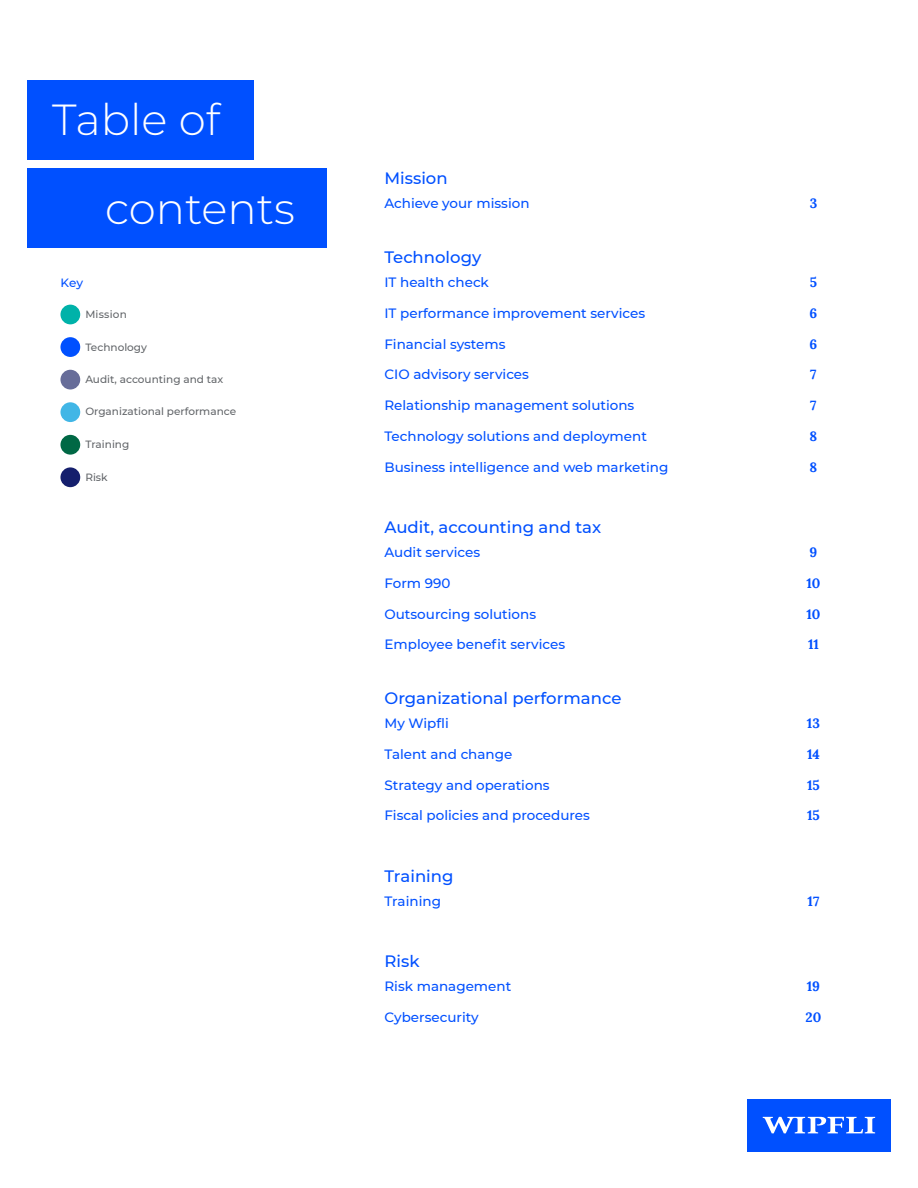
<style>
.page{position:relative;width:918px;height:1188px;background:#fff}
.page>*{position:absolute;margin:0;border:0;box-sizing:border-box;transform-origin:0 0}
.t1{font:300 43.5px "Montserrat";color:#fff}
.t2{font:500 16.5px "Montserrat";color:#0050ff}
.t3{font:500 13.5px "Montserrat";color:#0050ff}
.t4{font:700 13.5px "Lora";color:#0050ff}
.t5{font:500 12px "Montserrat";color:#0050ff}
.t6{font:500 10.5px "Montserrat";color:#63666a}
.t7{font:500 10.5px "Montserrat";letter-spacing:.02em;color:#63666a}
</style>
<div class="page">
<div style="left:27px;top:168px;width:299px;height:80px;background:#0050ff"></div>
<div style="left:747px;top:1099px;width:144px;height:52px;background:#0050ff"></div>
<svg style="left:763px;top:1117px;width:112px;height:16px"></svg>
<div style="left:27px;top:80px;width:226px;height:80px;background:#0050ff"></div>
<div style="left:60px;top:305px;width:20px;height:19px;background:#00b2a9;border-radius:50%"></div>
<div style="left:60px;top:370px;width:20px;height:20px;background:#676d99;border-radius:50%"></div>
<div style="left:60px;top:402px;width:20px;height:20px;background:#41b6e6;border-radius:50%"></div>
<div style="left:60px;top:435px;width:20px;height:20px;background:#006845;border-radius:50%"></div>
<div style="left:60px;top:337px;width:20px;height:20px;background:#0050ff;border-radius:50%"></div>
<div style="left:60px;top:467px;width:20px;height:20px;background:#151f6d;border-radius:50%"></div>
<h1 class="t1" style="left:52px;top:90px;width:169px">Table of</h1>
<p class="t5" style="left:60px;top:274px;width:24px">Key</p>
<h1 class="t1" style="left:105px;top:179px;width:191px">contents</h1>
<p class="t7" style="left:85px;top:307px;width:43px">Mission</p>
<p class="t6" style="left:85px;top:340px;width:63px">Technology</p>
<p class="t6" style="left:85px;top:372px;width:139px">Audit, accounting and tax</p>
<p class="t6" style="left:85px;top:404px;width:152px">Organizational performance</p>
<p class="t6" style="left:85px;top:437px;width:45px">Training</p>
<p class="t6" style="left:85px;top:470px;width:24px">Risk</p>
<p class="t2" style="left:384px;top:167px;width:65px">Mission</p>
<p class="t3" style="left:384px;top:194px;width:147px">Achieve your mission</p>
<p class="t4" style="left:810px;top:192px;width:9px">3</p>
<p class="t2" style="left:384px;top:246px;width:98px">Technology</p>
<p class="t3" style="left:384px;top:273px;width:106px">IT health check</p>
<p class="t4" style="left:810px;top:271px;width:9px">5</p>
<p class="t3" style="left:384px;top:304px;width:262px">IT performance improvement services</p>
<p class="t4" style="left:810px;top:302px;width:9px">6</p>
<p class="t3" style="left:384px;top:334px;width:123px">Financial systems</p>
<p class="t4" style="left:810px;top:332px;width:9px">6</p>
<p class="t3" style="left:384px;top:365px;width:146px">CIO advisory services</p>
<p class="t4" style="left:810px;top:363px;width:8px">7</p>
<p class="t3" style="left:384px;top:396px;width:251px">Relationship management solutions</p>
<p class="t4" style="left:810px;top:394px;width:8px">7</p>
<p class="t3" style="left:384px;top:427px;width:264px">Technology solutions and deployment</p>
<p class="t4" style="left:810px;top:425px;width:9px">8</p>
<p class="t3" style="left:384px;top:457px;width:285px">Business intelligence and web marketing</p>
<p class="t4" style="left:810px;top:455px;width:9px">8</p>
<p class="t2" style="left:384px;top:516px;width:218px">Audit, accounting and tax</p>
<p class="t3" style="left:384px;top:543px;width:97px">Audit services</p>
<p class="t4" style="left:810px;top:541px;width:9px">9</p>
<p class="t3" style="left:384px;top:574px;width:67px">Form 990</p>
<p class="t4" style="left:806px;top:572px;width:16px">10</p>
<p class="t3" style="left:384px;top:604px;width:153px">Outsourcing solutions</p>
<p class="t4" style="left:806px;top:602px;width:16px">10</p>
<p class="t3" style="left:384px;top:635px;width:182px">Employee benefit services</p>
<p class="t4" style="left:808px;top:633px;width:12px">11</p>
<p class="t2" style="left:384px;top:687px;width:238px">Organizational performance</p>
<p class="t3" style="left:384px;top:714px;width:66px">My Wipfli</p>
<p class="t4" style="left:807px;top:712px;width:15px">13</p>
<p class="t3" style="left:384px;top:745px;width:129px">Talent and change</p>
<p class="t4" style="left:807px;top:743px;width:14px">14</p>
<p class="t3" style="left:384px;top:775px;width:167px">Strategy and operations</p>
<p class="t4" style="left:807px;top:773px;width:14px">15</p>
<p class="t3" style="left:384px;top:806px;width:207px">Fiscal policies and procedures</p>
<p class="t4" style="left:807px;top:804px;width:14px">15</p>
<p class="t2" style="left:384px;top:865px;width:71px">Training</p>
<p class="t3" style="left:384px;top:892px;width:58px">Training</p>
<p class="t4" style="left:808px;top:890px;width:13px">17</p>
<p class="t2" style="left:384px;top:950px;width:37px">Risk</p>
<p class="t3" style="left:384px;top:977px;width:128px">Risk management</p>
<p class="t4" style="left:807px;top:975px;width:15px">19</p>
<p class="t3" style="left:384px;top:1008px;width:96px">Cybersecurity</p>
<p class="t4" style="left:806px;top:1006px;width:17px">20</p>
</div>
